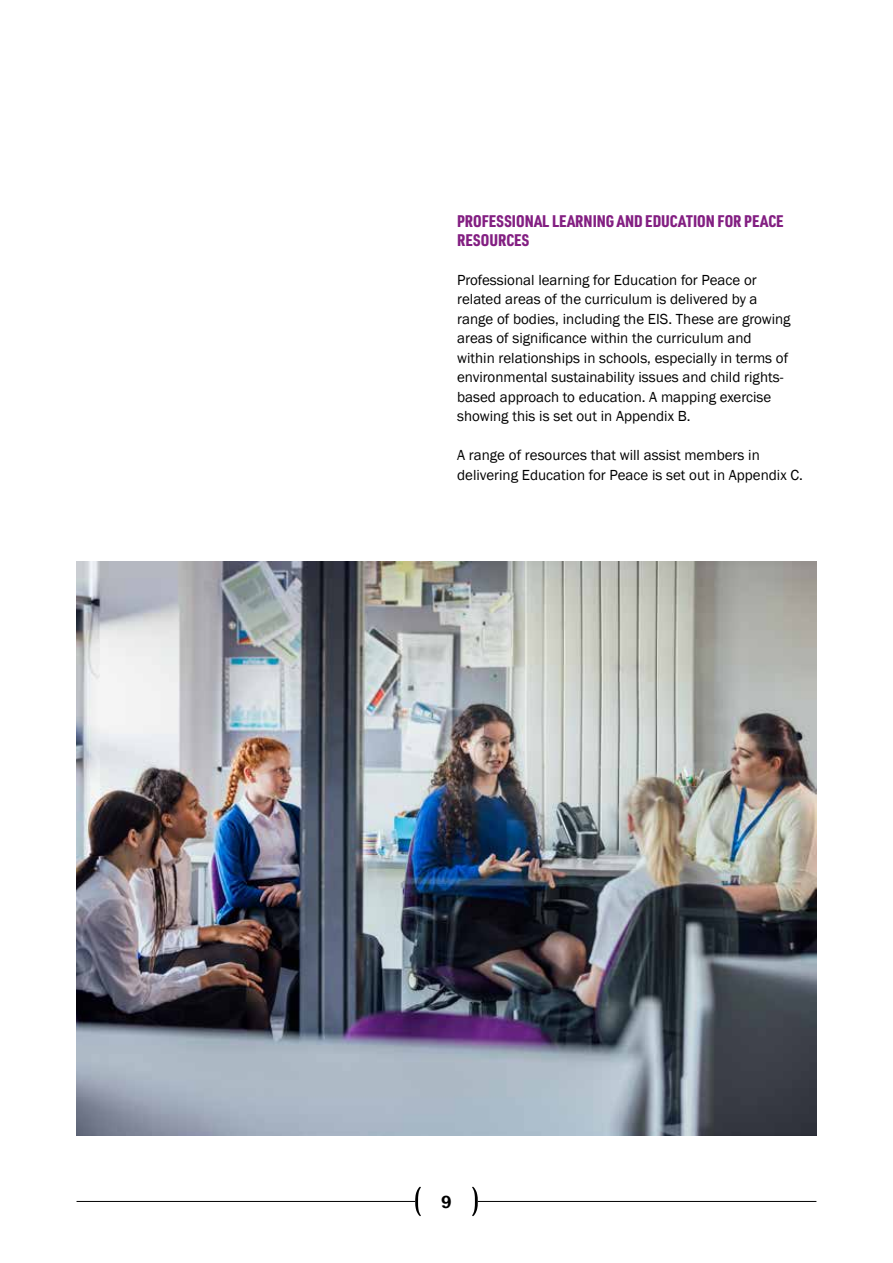
<style>
.page{position:relative;width:893px;height:1263px;background:#fff}
.page>*{position:absolute;margin:0;border:0;box-sizing:border-box;transform-origin:0 0}
.t1{font:600 18px "Franklin Gothic";color:#000}
.t2{font:900 16.5px/19.5px "URWDIN Cond";color:#831f82}
.t3{font:15px/19.5px "Franklin Gothic";color:#000}
</style>
<div class="page">
<svg style="left:415px;top:1186px;width:6px;height:30px"></svg>
<svg style="left:472px;top:1186px;width:6px;height:30px"></svg>
<hr style="left:478px;top:1201px;width:338px;height:1px;background:#000">
<hr style="left:77px;top:1201px;width:338px;height:1px;background:#000">
<img style="left:77px;top:561px;width:739px;height:574px">
<p class="t2" style="left:457px;top:210px;width:328px">PROFESSIONAL LEARNING AND EDUCATION FOR PEACE<br>RESOURCES</p>
<p class="t3" style="left:457px;top:270px;width:335px">Professional learning for Education for Peace or related areas of the curriculum is delivered by a range of bodies, including the EIS. These are growing areas of significance within the curriculum and within relationships in schools, especially in terms of environmental sustainability issues and child rights&shy;based approach to education. A mapping exercise showing this is set out in Appendix B.</p>
<p class="t3" style="left:457px;top:446px;width:347px">A range of resources that will assist members in delivering Education for Peace is set out in Appendix C.</p>
<p class="t1" style="left:441px;top:1191px;width:12px">9</p>
</div>
